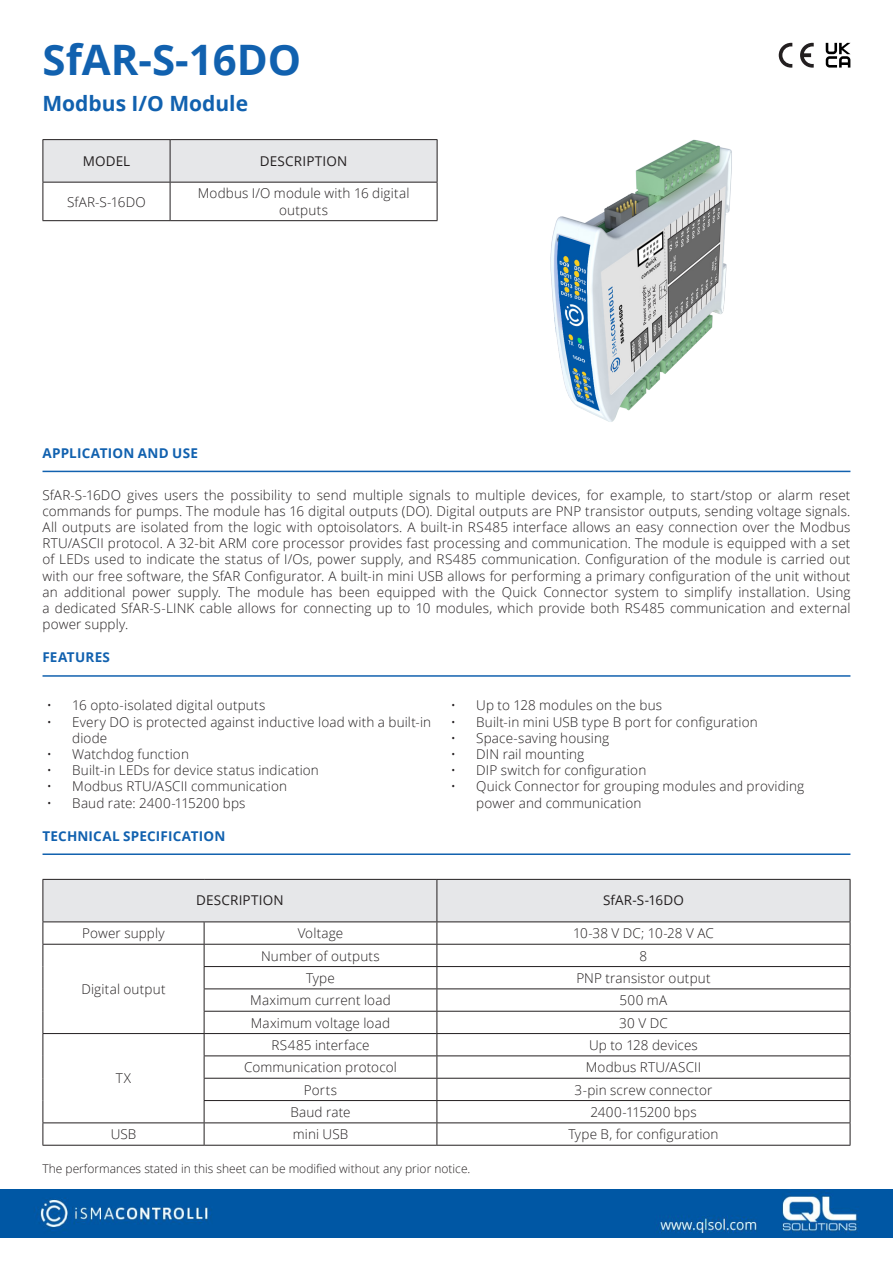
<style>
.page{position:relative;width:893px;height:1263px;background:#fff}
.page>*{position:absolute;margin:0;border:0;box-sizing:border-box;transform-origin:0 0}
.t1{font:700 42px "Open Sans";color:#1161af}
.t2{font:700 21px "Open Sans";color:#1161af}
.t3{font:300 13.5px/16.2px "Open Sans";letter-spacing:.01em;color:#231f20}
.t4{font:700 13.5px "Open Sans";letter-spacing:.015em;color:#1161af}
.t5{font:13.5px "Open Sans";letter-spacing:.015em;color:#231f20}
.t6{font:300 12px "Open Sans";color:#231f20}
</style>
<div class="page">
<div style="left:44px;top:140px;width:393px;height:42px;background:#e6e7e9"></div>
<hr style="left:43px;top:139px;width:127px;height:1px;background:#231f20">
<hr style="left:43px;top:140px;width:1px;height:42px;background:#231f20">
<hr style="left:170px;top:139px;width:267px;height:1px;background:#231f20">
<hr style="left:170px;top:140px;width:1px;height:42px;background:#231f20">
<hr style="left:437px;top:140px;width:1px;height:42px;background:#231f20">
<hr style="left:43px;top:182px;width:127px;height:1px;background:#231f20">
<hr style="left:43px;top:182px;width:1px;height:38px;background:#231f20">
<hr style="left:170px;top:182px;width:267px;height:1px;background:#231f20">
<hr style="left:170px;top:182px;width:1px;height:38px;background:#231f20">
<hr style="left:437px;top:182px;width:1px;height:38px;background:#231f20">
<hr style="left:43px;top:220px;width:127px;height:1px;background:#231f20">
<hr style="left:170px;top:220px;width:267px;height:1px;background:#231f20">
<img style="left:550px;top:139px;width:182px;height:283px">
<hr style="left:43px;top:471px;width:807px;height:1px;background:#1161af">
<hr style="left:43px;top:675px;width:807px;height:2px;background:#1161af">
<hr style="left:43px;top:853px;width:807px;height:2px;background:#1161af">
<hr style="left:204px;top:1145px;width:233px;height:1px;background:#231f20">
<hr style="left:437px;top:1145px;width:413px;height:1px;background:#231f20">
<svg style="left:43px;top:879px;width:808px;height:266px"></svg>
<hr style="left:43px;top:1145px;width:161px;height:1px;background:#231f20">
<hr style="left:437px;top:880px;width:1px;height:41px;background:#231f20">
<svg style="left:779px;top:43px;width:13px;height:25px"></svg>
<svg style="left:800px;top:43px;width:14px;height:25px"></svg>
<svg style="left:826px;top:43px;width:24px;height:25px"></svg>
<img style="left:0;top:1190px;width:893px;height:47px">
<h1 class="t1" style="left:43px;top:30px;width:260px">SfAR-S-16DO</h1>
<h2 class="t2" style="left:43px;top:89px;width:207px">Modbus I/O Module</h2>
<p class="t5" style="left:83px;top:152px;width:49px">MODEL</p>
<p class="t5" style="left:260px;top:152px;width:89px">DESCRIPTION</p>
<p class="t3" style="left:67px;top:193px;width:80px">SfAR-S-16DO</p>
<p class="t3" style="left:198px;top:185px;width:213px;text-align:center">Modbus I/O module with 16 digital outputs</p>
<p class="t4" style="left:43px;top:443px;width:157px">APPLICATION AND USE</p>
<p class="t3" style="left:43px;top:486px;width:809px;text-align:justify">SfAR-S-16DO gives users the possibility to send multiple signals to multiple devices, for example, to start/stop or alarm reset commands for pumps. The module has 16 digital outputs (DO). Digital outputs are PNP transistor outputs, sending voltage signals.<br>All outputs are isolated from the logic with optoisolators. A built-in RS485 interface allows an easy connection over the Modbus RTU/ASCII protocol. A 32-bit ARM core processor provides fast processing and communication. The module is equipped with a set of LEDs used to indicate the status of I/Os, power supply, and RS485 communication. Configuration of the module is carried out with our free software, the SfAR Configurator. A built-in mini USB allows for performing a primary configuration of the unit without an additional power supply. The module has been equipped with the Quick Connector system to simplify installation. Using a dedicated SfAR-S-LINK cable allows for connecting up to 10 modules, which provide both RS485 communication and external power supply.</p>
<p class="t4" style="left:43px;top:648px;width:69px">FEATURES</p>
<p class="t3" style="left:47px;top:697px;width:220px">• 16 opto-isolated digital outputs</p>
<p class="t3" style="left:72px;top:713px;width:360px;text-indent:-26px">• Every DO is protected against inductive load with a built-in diode</p>
<p class="t3" style="left:47px;top:745px;width:144px">• Watchdog function</p>
<p class="t3" style="left:47px;top:762px;width:274px">• Built-in LEDs for device status indication</p>
<p class="t3" style="left:47px;top:778px;width:242px">• Modbus RTU/ASCII communication</p>
<p class="t3" style="left:47px;top:794px;width:200px">• Baud rate: 2400-115200 bps</p>
<p class="t3" style="left:451px;top:697px;width:213px">• Up to 128 modules on the bus</p>
<p class="t3" style="left:451px;top:713px;width:308px">• Built-in mini USB type B port for configuration</p>
<p class="t3" style="left:451px;top:729px;width:160px">• Space-saving housing</p>
<p class="t3" style="left:451px;top:745px;width:135px">• DIN rail mounting</p>
<p class="t3" style="left:451px;top:762px;width:197px">• DIP switch for configuration</p>
<p class="t3" style="left:476px;top:778px;width:329px;text-indent:-26px">• Quick Connector for grouping modules and providing power and communication</p>
<p class="t4" style="left:43px;top:826px;width:184px">TECHNICAL SPECIFICATION</p>
<p class="t5" style="left:196px;top:891px;width:89px">DESCRIPTION</p>
<p class="t5" style="left:603px;top:891px;width:82px">SfAR-S-16DO</p>
<p class="t3" style="left:82px;top:925px;width:84px">Power supply</p>
<p class="t3" style="left:298px;top:925px;width:47px">Voltage</p>
<p class="t3" style="left:573px;top:925px;width:142px">10-38 V DC; 10-28 V AC</p>
<p class="t3" style="left:81px;top:981px;width:86px">Digital output</p>
<p class="t3" style="left:116px;top:1070px;width:17px">TX</p>
<p class="t3" style="left:261px;top:947px;width:120px">Number of outputs</p>
<p class="t3" style="left:640px;top:947px;width:9px">8</p>
<p class="t3" style="left:306px;top:969px;width:30px">Type</p>
<p class="t3" style="left:576px;top:969px;width:136px">PNP transistor output</p>
<p class="t3" style="left:250px;top:992px;width:142px">Maximum current load</p>
<p class="t3" style="left:620px;top:992px;width:49px">500 mA</p>
<p class="t3" style="left:251px;top:1014px;width:141px">Maximum voltage load</p>
<p class="t3" style="left:619px;top:1014px;width:50px">30 V DC</p>
<p class="t3" style="left:271px;top:1036px;width:100px">RS485 interface</p>
<p class="t3" style="left:589px;top:1036px;width:110px">Up to 128 devices</p>
<p class="t3" style="left:244px;top:1059px;width:154px">Communication protocol</p>
<p class="t3" style="left:586px;top:1059px;width:117px">Modbus RTU/ASCII</p>
<p class="t3" style="left:304px;top:1081px;width:35px">Ports</p>
<p class="t3" style="left:575px;top:1081px;width:139px">3-pin screw connector</p>
<p class="t3" style="left:290px;top:1103px;width:62px">Baud rate</p>
<p class="t3" style="left:590px;top:1103px;width:108px">2400-115200 bps</p>
<p class="t3" style="left:111px;top:1126px;width:27px">USB</p>
<p class="t3" style="left:293px;top:1126px;width:57px">mini USB</p>
<p class="t3" style="left:568px;top:1126px;width:152px">Type B, for configuration</p>
<p class="t6" style="left:43px;top:1160px;width:429px">The performances stated in this sheet can be modified without any prior notice.</p>
</div>
